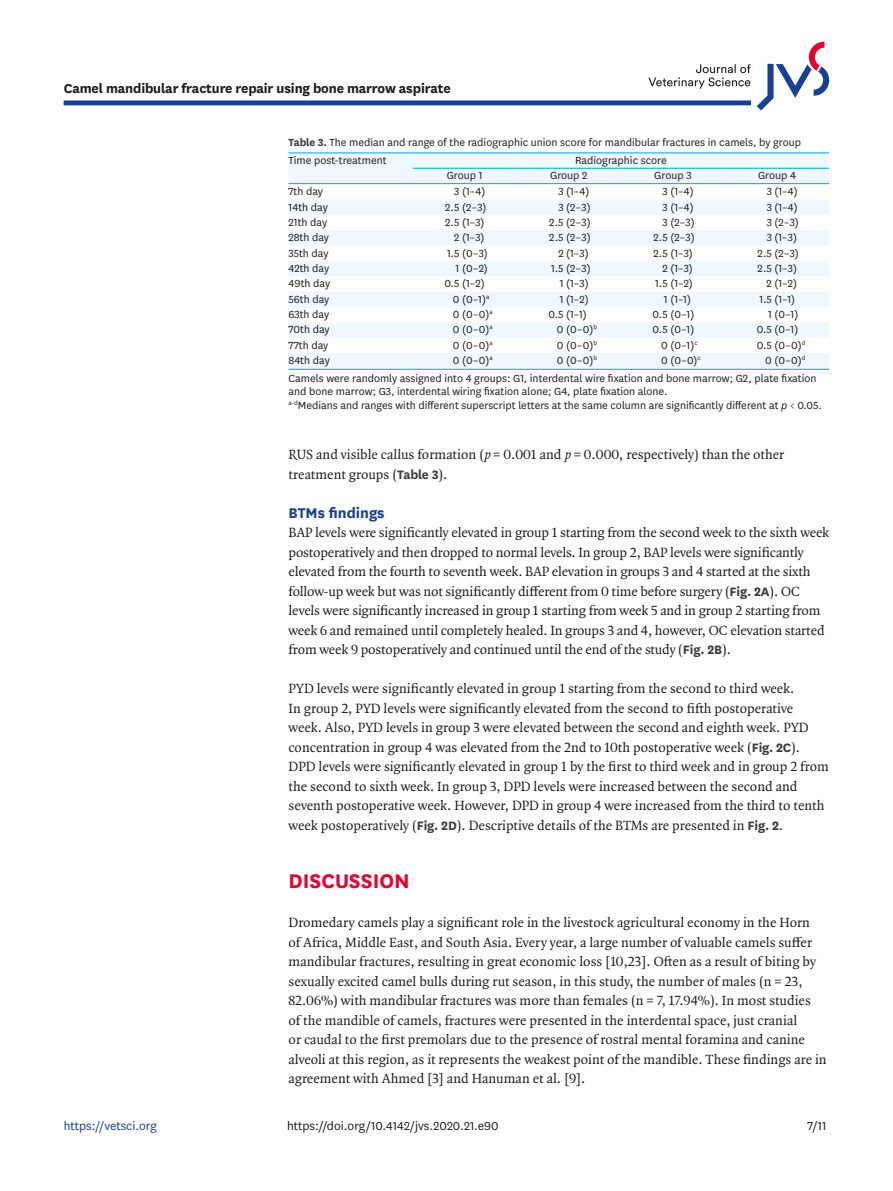
<style>
.page{position:relative;width:893px;height:1191px;background:#fff}
.page>*{position:absolute;margin:0;border:0;box-sizing:border-box;transform-origin:0 0}
.body_title1{font:700 23.1px "National";color:#e4042e}
.body_title2{font:700 16.5px "National";color:#164194}
.alt-title-type{font:700 15px "National";letter-spacing:-.01em;color:#1d1d1b}
.body_p_first{font:14.25px/19.5px "Quadraat OT";letter-spacing:-.005em;color:#1d1d1b}
.body_p{font:14.25px/19.5px "Quadraat OT";color:#1d1d1b}
.doi_running_footer{font:13.5px "National";color:#1d1d1b}
.t1{font:13.5px "National";color:#164194}
.tbody_entry{font:12px "National";color:#1d1d1b}
.table-wrap-foot_p_fi{font:12px/13.5px "National";color:#1d1d1b}
.table-wrap-foot_p{font:12px "National";color:#1d1d1b}
.table-wrap_caption{font:12px "National";color:#1d1d1b}
.thead_entry{font:12px "National";color:#1d1d1b}
.s1{font-weight:700;color:#3d3d3c}
.s2{font-style:italic}
.s3{font-family:"National";font-weight:700;color:#3d3d3c}
</style>
<div class="page">
<hr style="left:64px;top:101px;width:687px;height:4px;background:#164194">
<svg style="left:757px;top:42px;width:72px;height:68px"></svg>
<svg style="left:648px;top:64px;width:103px;height:25px"></svg>
<svg style="left:289px;top:153px;width:540px;height:216px;fill:#eff8fe"></svg>
<hr style="left:289px;top:152px;width:124px;height:1px;background:#00b1eb">
<hr style="left:413px;top:152px;width:104px;height:1px;background:#00b1eb">
<hr style="left:517px;top:152px;width:104px;height:1px;background:#00b1eb">
<hr style="left:621px;top:152px;width:104px;height:1px;background:#00b1eb">
<hr style="left:725px;top:152px;width:104px;height:1px;background:#00b1eb">
<hr style="left:413px;top:168px;width:104px;height:1px;background:#00b1eb">
<hr style="left:517px;top:168px;width:104px;height:1px;background:#00b1eb">
<hr style="left:621px;top:168px;width:104px;height:1px;background:#00b1eb">
<hr style="left:725px;top:168px;width:104px;height:1px;background:#00b1eb">
<hr style="left:289px;top:183px;width:124px;height:1px;background:#00b1eb">
<hr style="left:413px;top:183px;width:104px;height:1px;background:#00b1eb">
<hr style="left:517px;top:183px;width:104px;height:1px;background:#00b1eb">
<hr style="left:621px;top:183px;width:104px;height:1px;background:#00b1eb">
<hr style="left:725px;top:183px;width:104px;height:1px;background:#00b1eb">
<hr style="left:289px;top:369px;width:124px;height:1px;background:#00b1eb">
<hr style="left:413px;top:369px;width:104px;height:1px;background:#00b1eb">
<hr style="left:517px;top:369px;width:104px;height:1px;background:#00b1eb">
<hr style="left:621px;top:369px;width:104px;height:1px;background:#00b1eb">
<hr style="left:725px;top:369px;width:104px;height:1px;background:#00b1eb">
<p class="alt-title-type" style="left:64px;top:77px;width:388px">Camel mandibular fracture repair using bone marrow aspirate</p>
<p class="table-wrap_caption" style="left:289px;top:135px;width:514px"><span class="s1">Table 3.</span> The median and range of the radiographic union score for mandibular fractures in camels, by group</p>
<p class="thead_entry" style="left:289px;top:152px;width:100px">Time post-treatment</p>
<p class="thead_entry" style="left:575px;top:152px;width:93px">Radiographic score</p>
<p class="thead_entry" style="left:447px;top:168px;width:37px">Group 1</p>
<p class="thead_entry" style="left:550px;top:168px;width:39px">Group 2</p>
<p class="thead_entry" style="left:654px;top:168px;width:39px">Group 3</p>
<p class="thead_entry" style="left:758px;top:168px;width:40px">Group 4</p>
<p class="tbody_entry" style="left:289px;top:184px;width:36px">7th day</p>
<p class="tbody_entry" style="left:454px;top:184px;width:33px">3 (1–4)</p>
<p class="tbody_entry" style="left:558px;top:184px;width:33px">3 (1–4)</p>
<p class="tbody_entry" style="left:662px;top:184px;width:33px">3 (1–4)</p>
<p class="tbody_entry" style="left:767px;top:184px;width:33px">3 (1–4)</p>
<p class="tbody_entry" style="left:289px;top:199px;width:41px">14th day</p>
<p class="tbody_entry" style="left:445px;top:199px;width:43px">2.5 (2–3)</p>
<p class="tbody_entry" style="left:558px;top:199px;width:34px">3 (2–3)</p>
<p class="tbody_entry" style="left:662px;top:199px;width:33px">3 (1–4)</p>
<p class="tbody_entry" style="left:767px;top:199px;width:33px">3 (1–4)</p>
<p class="tbody_entry" style="left:289px;top:214px;width:40px">21th day</p>
<p class="tbody_entry" style="left:445px;top:214px;width:41px">2.5 (1–3)</p>
<p class="tbody_entry" style="left:549px;top:214px;width:43px">2.5 (2–3)</p>
<p class="tbody_entry" style="left:662px;top:214px;width:34px">3 (2–3)</p>
<p class="tbody_entry" style="left:767px;top:214px;width:34px">3 (2–3)</p>
<p class="tbody_entry" style="left:289px;top:230px;width:42px">28th day</p>
<p class="tbody_entry" style="left:454px;top:230px;width:32px">2 (1–3)</p>
<p class="tbody_entry" style="left:549px;top:230px;width:43px">2.5 (2–3)</p>
<p class="tbody_entry" style="left:653px;top:230px;width:43px">2.5 (2–3)</p>
<p class="tbody_entry" style="left:767px;top:230px;width:32px">3 (1–3)</p>
<p class="tbody_entry" style="left:289px;top:245px;width:42px">35th day</p>
<p class="tbody_entry" style="left:447px;top:245px;width:42px">1.5 (0–3)</p>
<p class="tbody_entry" style="left:558px;top:245px;width:32px">2 (1–3)</p>
<p class="tbody_entry" style="left:653px;top:245px;width:41px">2.5 (1–3)</p>
<p class="tbody_entry" style="left:757px;top:245px;width:43px">2.5 (2–3)</p>
<p class="tbody_entry" style="left:289px;top:260px;width:42px">42th day</p>
<p class="tbody_entry" style="left:456px;top:260px;width:34px">1 (0–2)</p>
<p class="tbody_entry" style="left:551px;top:260px;width:41px">1.5 (2–3)</p>
<p class="tbody_entry" style="left:662px;top:260px;width:32px">2 (1–3)</p>
<p class="tbody_entry" style="left:757px;top:260px;width:41px">2.5 (1–3)</p>
<p class="tbody_entry" style="left:289px;top:276px;width:43px">49th day</p>
<p class="tbody_entry" style="left:444px;top:276px;width:42px">0.5 (1–2)</p>
<p class="tbody_entry" style="left:560px;top:276px;width:30px">1 (1–3)</p>
<p class="tbody_entry" style="left:655px;top:276px;width:39px">1.5 (1–2)</p>
<p class="tbody_entry" style="left:767px;top:276px;width:32px">2 (1–2)</p>
<p class="tbody_entry" style="left:289px;top:291px;width:42px">56th day</p>
<p class="tbody_entry" style="left:453px;top:291px;width:38px">0 (0–1)<sup>a</sup></p>
<p class="tbody_entry" style="left:560px;top:291px;width:31px">1 (1–2)</p>
<p class="tbody_entry" style="left:664px;top:291px;width:29px">1 (1–1)</p>
<p class="tbody_entry" style="left:759px;top:291px;width:37px">1.5 (1–1)</p>
<p class="tbody_entry" style="left:289px;top:307px;width:42px">63th day</p>
<p class="tbody_entry" style="left:453px;top:307px;width:41px">0 (0–0)<sup>a</sup></p>
<p class="tbody_entry" style="left:548px;top:307px;width:40px">0.5 (1–1)</p>
<p class="tbody_entry" style="left:653px;top:307px;width:43px">0.5 (0–1)</p>
<p class="tbody_entry" style="left:768px;top:307px;width:32px">1 (0–1)</p>
<p class="tbody_entry" style="left:289px;top:322px;width:43px">70th day</p>
<p class="tbody_entry" style="left:453px;top:322px;width:41px">0 (0–0)<sup>a</sup></p>
<p class="tbody_entry" style="left:557px;top:322px;width:42px">0 (0–0)<sup>b</sup></p>
<p class="tbody_entry" style="left:653px;top:322px;width:43px">0.5 (0–1)</p>
<p class="tbody_entry" style="left:757px;top:322px;width:43px">0.5 (0–1)</p>
<p class="tbody_entry" style="left:289px;top:337px;width:41px">77th day</p>
<p class="tbody_entry" style="left:453px;top:337px;width:41px">0 (0–0)<sup>a</sup></p>
<p class="tbody_entry" style="left:557px;top:337px;width:42px">0 (0–0)<sup>b</sup></p>
<p class="tbody_entry" style="left:661px;top:337px;width:38px">0 (0–1)<sup>c</sup></p>
<p class="tbody_entry" style="left:757px;top:337px;width:50px">0.5 (0–0)<sup>d</sup></p>
<p class="tbody_entry" style="left:289px;top:353px;width:43px">84th day</p>
<p class="tbody_entry" style="left:453px;top:353px;width:41px">0 (0–0)<sup>a</sup></p>
<p class="tbody_entry" style="left:557px;top:353px;width:42px">0 (0–0)<sup>b</sup></p>
<p class="tbody_entry" style="left:661px;top:353px;width:41px">0 (0–0)<sup>c</sup></p>
<p class="tbody_entry" style="left:765px;top:353px;width:42px">0 (0–0)<sup>d</sup></p>
<p class="table-wrap-foot_p_fi" style="left:289px;top:371px;width:529px">Camels were randomly assigned into 4 groups: G1, interdental wire fixation and bone marrow; G2, plate fixation and bone marrow; G3, interdental wiring fixation alone; G4, plate fixation alone.</p>
<p class="table-wrap-foot_p" style="left:289px;top:397px;width:535px"><sup>a-d</sup>Medians and ranges with different superscript letters at the same column are significantly different at <span class="s2">p</span> &lt; 0.05.</p>
<p class="body_p" style="left:289px;top:445px;width:497px">RUS and visible callus formation (<span class="s2">p</span> = 0.001 and <span class="s2">p</span> = 0.000, respectively) than the other treatment groups (<span class="s3">Table 3</span>).</p>
<p class="body_title2" style="left:289px;top:501px;width:97px">BTMs findings</p>
<p class="body_p_first" style="left:289px;top:523px;width:542px">BAP levels were significantly elevated in group 1 starting from the second week to the sixth week postoperatively and then dropped to normal levels. In group 2, BAP levels were significantly elevated from the fourth to seventh week. BAP elevation in groups 3 and 4 started at the sixth follow-up week but was not significantly different from 0 time before surgery (<span class="s3">Fig. 2A</span>). OC levels were significantly increased in group 1 starting from week 5 and in group 2 starting from week 6 and remained until completely healed. In groups 3 and 4, however, OC elevation started from week 9 postoperatively and continued until the end of the study (<span class="s3">Fig. 2B</span>).</p>
<p class="body_p" style="left:289px;top:679px;width:542px">PYD levels were significantly elevated in group 1 starting from the second to third week.<br>In group 2, PYD levels were significantly elevated from the second to fifth postoperative week. Also, PYD levels in group 3 were elevated between the second and eighth week. PYD concentration in group 4 was elevated from the 2nd to 10th postoperative week (<span class="s3">Fig. 2C</span>).<br>DPD levels were significantly elevated in group 1 by the first to third week and in group 2 from the second to sixth week. In group 3, DPD levels were increased between the second and seventh postoperative week. However, DPD in group 4 were increased from the third to tenth week postoperatively (<span class="s3">Fig. 2D</span>). Descriptive details of the BTMs are presented in <span class="s3">Fig. 2</span>.</p>
<p class="body_title1" style="left:289px;top:865px;width:123px">DISCUSSION</p>
<p class="body_p_first" style="left:289px;top:913px;width:540px">Dromedary camels play a significant role in the livestock agricultural economy in the Horn<br>of Africa, Middle East, and South Asia. Every year, a large number of valuable camels suffer mandibular fractures, resulting in great economic loss [10,23]. Often as a result of biting by sexually excited camel bulls during rut season, in this study, the number of males (n = 23, 82.06%) with mandibular fractures was more than females (n = 7, 17.94%). In most studies<br>of the mandible of camels, fractures were presented in the interdental space, just cranial<br>or caudal to the first premolars due to the presence of rostral mental foramina and canine alveoli at this region, as it represents the weakest point of the mandible. These findings are in agreement with Ahmed [3] and Hanuman et al. [9].</p>
<p class="t1" style="left:64px;top:1116px;width:95px">https://vetsci.org</p>
<p class="doi_running_footer" style="left:287px;top:1116px;width:213px">https://doi.org/10.4142/jvs.2020.21.e90</p>
<p class="doi_running_footer" style="left:807px;top:1116px;width:21px">7/11</p>
</div>
